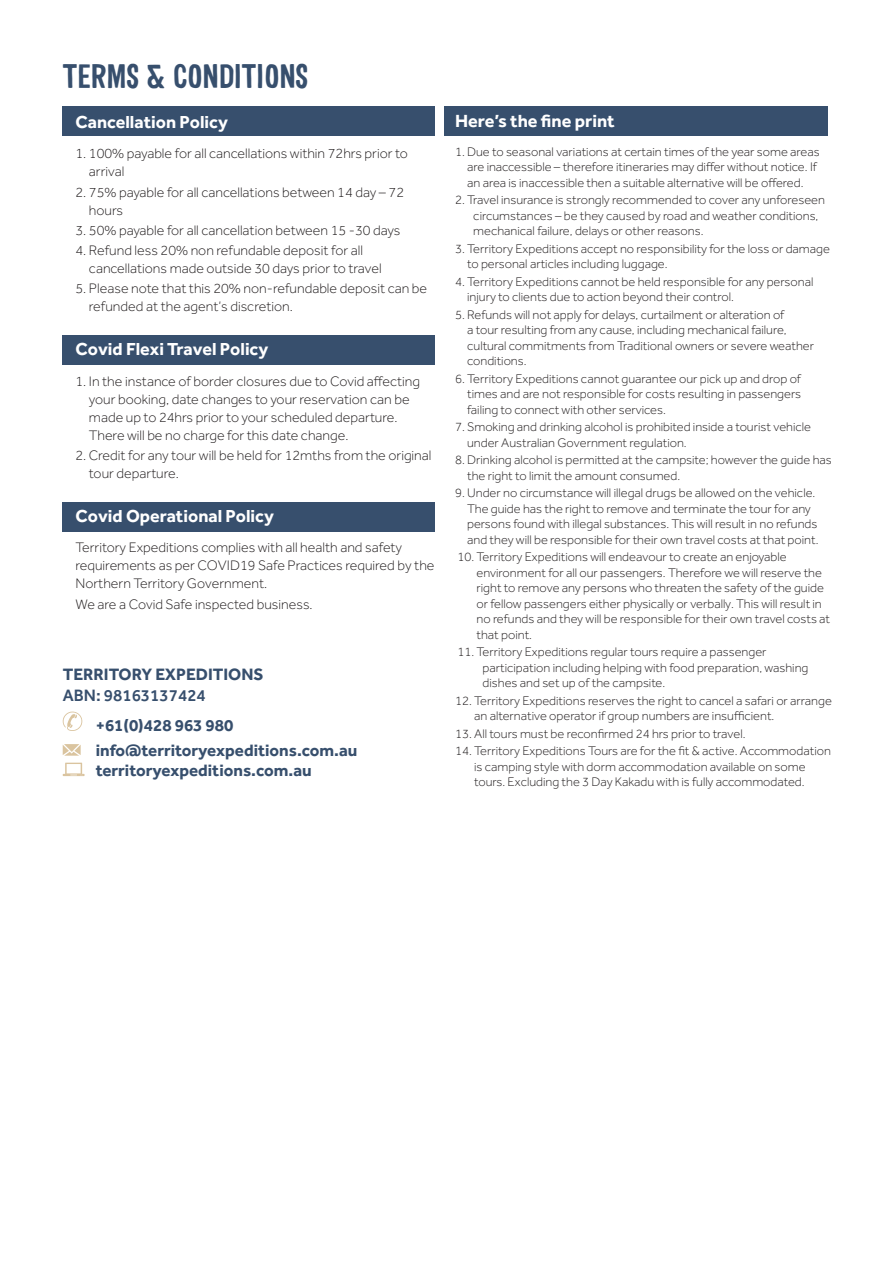
<style>
.page{position:relative;width:893px;height:1263px;background:#fff}
.page>*{position:absolute;margin:0;border:0;box-sizing:border-box;transform-origin:0 0}
.t1{font:700 33px "Sini";color:#374f6d}
.t2{font:700 18.15px "Effra";color:#fff}
.t3{font:700 18px "Effra";color:#fff}
.t4{font:700 17.1px/24.8px "Effra";color:#374f6d}
.t5{font:500 17.1px "Effra";color:#374f6d}
.t6{font:300 14.25px/18px "Effra";color:#231f20}
.t7{font:300 12.9px/15.5px "Effra";color:#231f20}
</style>
<div class="page">
<div style="left:63px;top:106px;width:372px;height:30px;background:#374f6d"></div>
<div style="left:63px;top:502px;width:372px;height:29px;background:#374f6d"></div>
<div style="left:63px;top:335px;width:372px;height:29px;background:#374f6d"></div>
<svg style="left:63px;top:712px;width:19px;height:19px"></svg>
<svg style="left:63px;top:744px;width:18px;height:12px"></svg>
<svg style="left:63px;top:763px;width:22px;height:13px"></svg>
<div style="left:444px;top:106px;width:384px;height:30px;background:#374f6d"></div>
<h1 class="t1" style="left:63px;top:55px;width:247px">TERMS &amp; CONDITIONS</h1>
<h3 class="t3" style="left:75px;top:111px;width:154px">Cancellation Policy</h3>
<p class="t6" style="left:89px;top:145px;width:320px;text-indent:-13px">1. 100% payable for all cancellations within 72hrs prior to arrival</p>
<p class="t6" style="left:89px;top:183px;width:317px;text-indent:-13px">2. 75% payable for all cancellations between 14 day – 72 hours</p>
<p class="t6" style="left:75px;top:221px;width:326px">3. 50% payable for all cancellation between 15 -30 days</p>
<p class="t6" style="left:89px;top:241px;width:294px;text-indent:-13px">4. Refund less 20% non refundable deposit for all cancellations made outside 30 days prior to travel</p>
<p class="t6" style="left:89px;top:279px;width:340px;text-indent:-13px">5. Please note that this 20% non-refundable deposit can be refunded at the agent’s discretion.</p>
<h3 class="t3" style="left:75px;top:338px;width:194px">Covid Flexi Travel Policy</h3>
<p class="t6" style="left:89px;top:372px;width:333px;text-indent:-13px">1. In the instance of border closures due to Covid affecting your booking, date changes to your reservation can be made up to 24hrs prior to your scheduled departure.<br>There will be no charge for this date change.</p>
<p class="t6" style="left:89px;top:446px;width:344px;text-indent:-13px">2. Credit for any tour will be held for 12mths from the original tour departure.</p>
<h3 class="t3" style="left:75px;top:505px;width:200px">Covid Operational Policy</h3>
<p class="t6" style="left:75px;top:539px;width:361px">Territory Expeditions complies with all health and safety requirements as per COVID19 Safe Practices required by the<br>Northern Territory Government.</p>
<p class="t6" style="left:75px;top:595px;width:239px">We are a Covid Safe inspected business.</p>
<h3 class="t4" style="left:63px;top:662px;width:202px">TERRITORY EXPEDITIONS</h3>
<h3 class="t5" style="left:63px;top:685px;width:145px">ABN: 98163137424</h3>
<h3 class="t4" style="left:96px;top:712px;width:263px">+61(0)428 963 980 info@territoryexpeditions.com.au</h3>
<h3 class="t4" style="left:96px;top:758px;width:217px">territoryexpeditions.com.au</h3>
<h2 class="t2" style="left:455px;top:110px;width:161px">Here’s the fine print</h2>
<p class="t7" style="left:467px;top:144px;width:354px;text-indent:-12px">1. Due to seasonal variations at certain times of the year some areas are inaccessible – therefore itineraries may differ without notice. If an area is inaccessible then a suitable alternative will be offered.</p>
<p class="t7" style="left:473px;top:192px;width:353px;text-indent:-18px">2. Travel insurance is strongly recommended to cover any unforeseen circumstances – be they caused by road and weather conditions, mechanical failure, delays or other reasons.</p>
<p class="t7" style="left:467px;top:241px;width:364px;text-indent:-12px">3. Territory Expeditions accept no responsibility for the loss or damage to personal articles including luggage.</p>
<p class="t7" style="left:467px;top:274px;width:348px;text-indent:-12px">4. Territory Expeditions cannot be held responsible for any personal injury to clients due to action beyond their control.</p>
<p class="t7" style="left:467px;top:307px;width:348px;text-indent:-12px">5. Refunds will not apply for delays, curtailment or alteration of<br>a tour resulting from any cause, including mechanical failure, cultural commitments from Traditional owners or severe weather conditions.</p>
<p class="t7" style="left:467px;top:371px;width:335px;text-align:justify;text-indent:-12px">6. Territory Expeditions cannot guarantee our pick up and drop of times and are not responsible for costs resulting in passengers failing to connect with other services.</p>
<p class="t7" style="left:467px;top:419px;width:345px;text-indent:-12px">7. Smoking and drinking alcohol is prohibited inside a tourist vehicle under Australian Government regulation.</p>
<p class="t7" style="left:467px;top:452px;width:366px;text-indent:-12px">8. Drinking alcohol is permitted at the campsite; however the guide has the right to limit the amount consumed.</p>
<p class="t7" style="left:467px;top:485px;width:353px;text-indent:-12px">9. Under no circumstance will illegal drugs be allowed on the vehicle.<br>The guide has the right to remove and terminate the tour for any persons found with illegal substances. This will result in no refunds and they will be responsible for their own travel costs at that point.</p>
<p class="t7" style="left:476px;top:549px;width:355px;text-indent:-19px">10. Territory Expeditions will endeavour to create an enjoyable environment for all our passengers. Therefore we will reserve the right to remove any persons who threaten the safety of the guide or fellow passengers either physically or verbally. This will result in no refunds and they will be responsible for their own travel costs at that point.</p>
<p class="t7" style="left:483px;top:644px;width:327px;text-indent:-25px">11. Territory Expeditions regular tours require a passenger participation including helping with food preparation, washing dishes and set up of the campsite.</p>
<p class="t7" style="left:474px;top:693px;width:359px;text-indent:-19px">12. Territory Expeditions reserves the right to cancel a safari or arrange an alternative operator if group numbers are insufficient.</p>
<p class="t7" style="left:455px;top:726px;width:292px">13. All tours must be reconfirmed 24 hrs prior to travel.</p>
<p class="t7" style="left:455px;top:743px;width:377px;text-align:center">14. Territory Expeditions Tours are for the fit &amp; active. Accommodation is camping style with dorm accommodation available on some<br>tours. Excluding the 3 Day Kakadu with is fully accommodated.</p>
</div>
